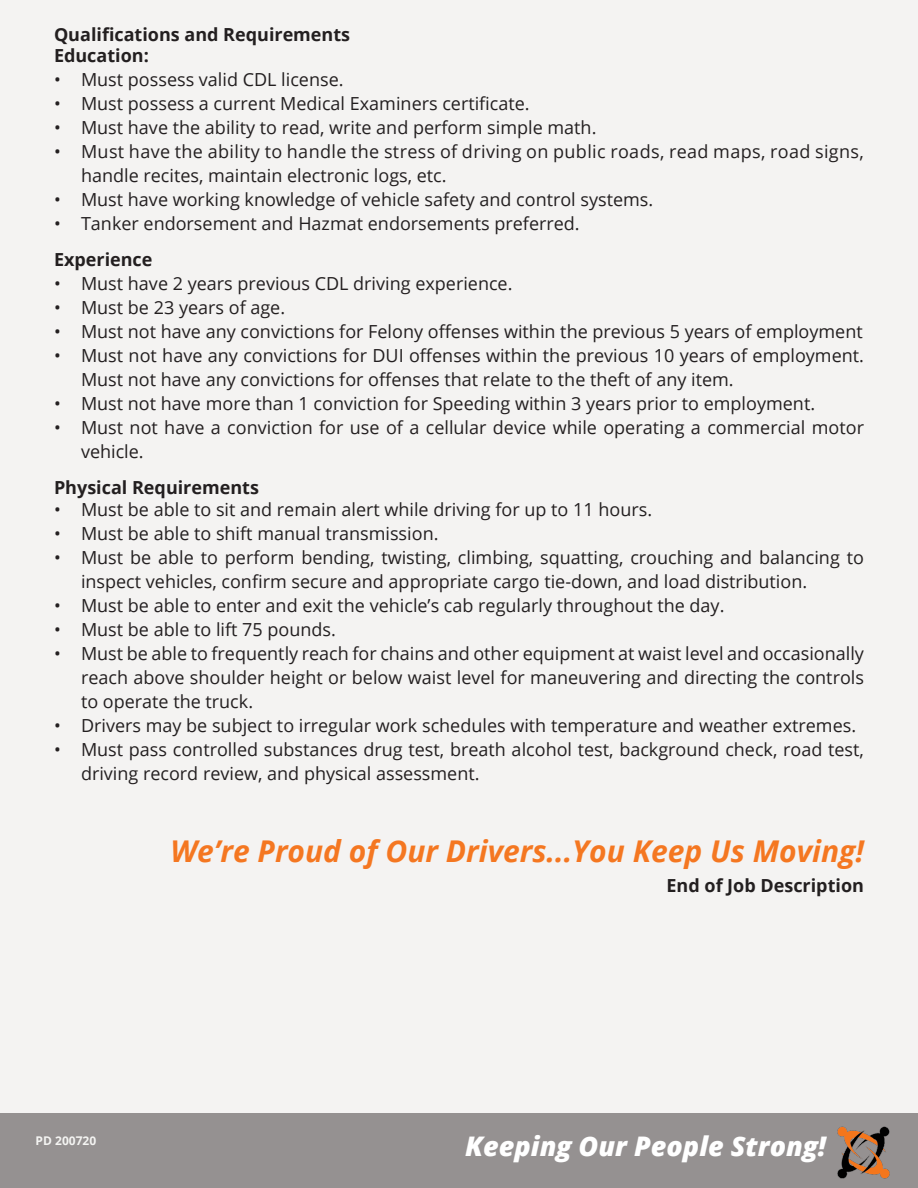
<style>
.page{position:relative;width:918px;height:1188px;background:#f4f3f2}
.page>*{position:absolute;margin:0;border:0;box-sizing:border-box;transform-origin:0 0}
.t1{font:italic 700 30px "Open Sans";color:#f47721}
.t2{font:italic 800 27px "Open Sans";color:#fff}
.t3{font:18px/24px "Open Sans";color:#231f20}
.t4{font:18px/24px "Open Sans";letter-spacing:.02em;color:#231f20}
.t5{font:700 18px "Open Sans";color:#231f20}
.t6{font:700 12px "Open Sans";color:#f4f4f2}
</style>
<div class="page">
<div style="left:0;top:1113px;width:918px;height:75px;background:#959191"></div>
<img style="left:837px;top:1126px;width:53px;height:53px">
<p class="t5" style="left:54px;top:22px;width:298px">Qualifications and Requirements</p>
<p class="t5" style="left:54px;top:43px;width:96px">Education:</p>
<p class="t3" style="left:54px;top:67px;width:291px">• Must possess valid CDL license.</p>
<p class="t3" style="left:54px;top:91px;width:477px">• Must possess a current Medical Examiners certificate.</p>
<p class="t3" style="left:54px;top:115px;width:544px">• Must have the ability to read, write and perform simple math.</p>
<p class="t4" style="left:81px;top:139px;width:784px;text-indent:-27px">• Must have the ability to handle the stress of driving on public roads, read maps, road signs, handle recites, maintain electronic logs, etc.</p>
<p class="t3" style="left:54px;top:187px;width:601px">• Must have working knowledge of vehicle safety and control systems.</p>
<p class="t3" style="left:54px;top:211px;width:527px">• Tanker endorsement and Hazmat endorsements preferred.</p>
<p class="t5" style="left:54px;top:247px;width:100px">Experience</p>
<p class="t3" style="left:54px;top:271px;width:460px">• Must have 2 years previous CDL driving experience.</p>
<p class="t3" style="left:54px;top:295px;width:233px">• Must be 23 years of age.</p>
<p class="t3" style="left:54px;top:319px;width:810px">• Must not have any convictions for Felony offenses within the previous 5 years of employment</p>
<p class="t3" style="left:81px;top:343px;width:785px;text-indent:-27px">• Must not have any convictions for DUI offenses within the previous 10 years of employment.<br>Must not have any convictions for offenses that relate to the theft of any item.</p>
<p class="t3" style="left:54px;top:391px;width:763px">• Must not have more than 1 conviction for Speeding within 3 years prior to employment.</p>
<p class="t3" style="left:81px;top:415px;width:785px;text-indent:-27px">• Must not have a conviction for use of a cellular device while operating a commercial motor vehicle.</p>
<p class="t5" style="left:54px;top:475px;width:207px">Physical Requirements</p>
<p class="t3" style="left:54px;top:497px;width:600px">• Must be able to sit and remain alert while driving for up to 11 hours.</p>
<p class="t3" style="left:54px;top:521px;width:386px">• Must be able to shift manual transmission.</p>
<p class="t3" style="left:81px;top:545px;width:785px;text-indent:-27px">• Must be able to perform bending, twisting, climbing, squatting, crouching and balancing to inspect vehicles, confirm secure and appropriate cargo tie-down, and load distribution.</p>
<p class="t3" style="left:54px;top:593px;width:672px">• Must be able to enter and exit the vehicle’s cab regularly throughout the day.</p>
<p class="t3" style="left:54px;top:617px;width:283px">• Must be able to lift 75 pounds.</p>
<p class="t3" style="left:81px;top:641px;width:785px;text-align:justify;text-indent:-27px">• Must be able to frequently reach for chains and other equipment at waist level and occasionally reach above shoulder height or below waist level for maneuvering and directing the controls to operate the truck.</p>
<p class="t3" style="left:54px;top:713px;width:804px">• Drivers may be subject to irregular work schedules with temperature and weather extremes.</p>
<p class="t3" style="left:81px;top:737px;width:785px;text-indent:-27px">• Must pass controlled substances drug test, breath alcohol test, background check, road test, driving record review, and physical assessment.</p>
<p class="t1" style="left:170px;top:830px;width:695px">We’re Proud of Our Drivers...You Keep Us Moving!</p>
<p class="t5" style="left:667px;top:872px;width:199px">End of Job Description</p>
<p class="t6" style="left:36px;top:1132px;width:62px">PD 200720</p>
<p class="t2" style="left:465px;top:1126px;width:362px">Keeping Our People Strong!</p>
</div>
